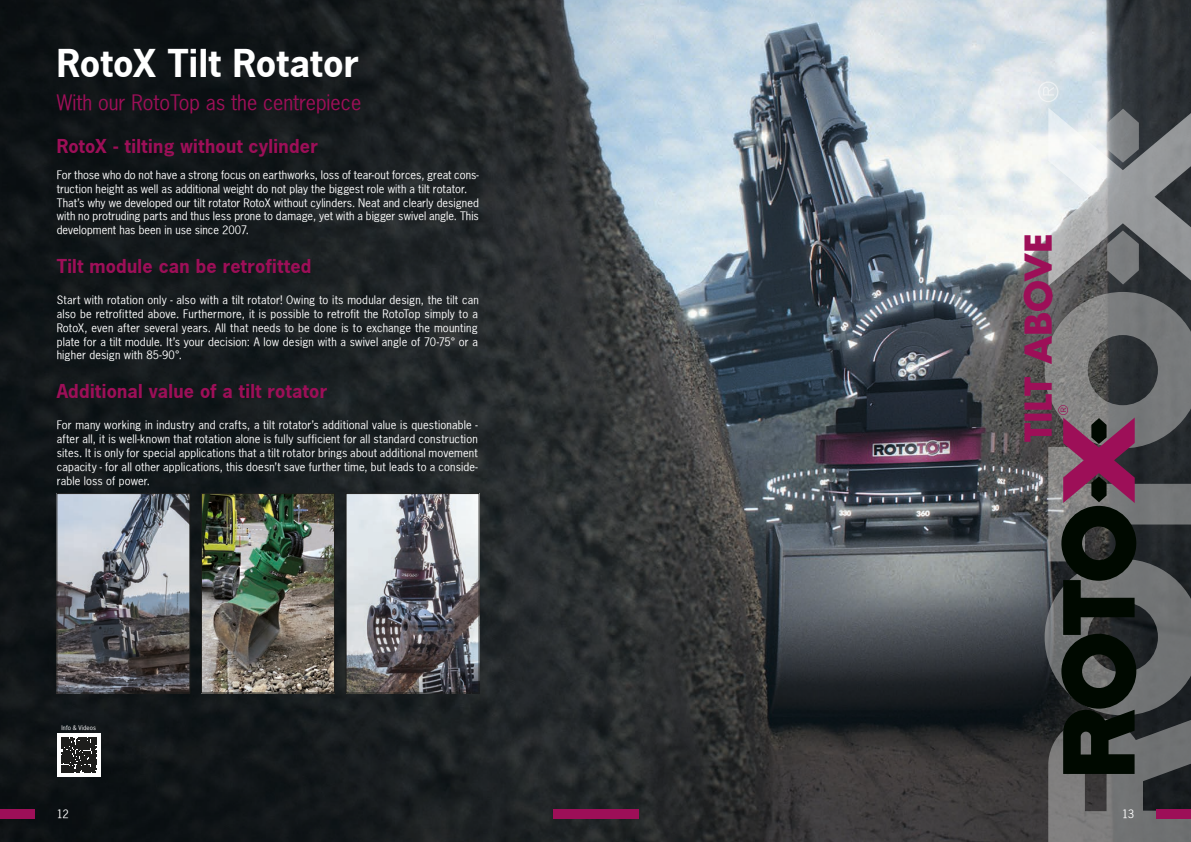
<style>
.page{position:relative;width:1191px;height:842px;background:#fff}
.page>*{position:absolute;margin:0;border:0;box-sizing:border-box;transform-origin:0 0}
.t1{font:700 36px "News Gothic";letter-spacing:.01em;color:#fff}
.t2{font:700 36px "Futura Std";letter-spacing:-.01em;color:#9d0f58}
.t3{font:20px "News Gothic";color:#9d0f58}
.t4{font:700 18px "News Gothic";letter-spacing:.015em;color:#9d0f58}
.t5{font:11px/13.9px "News Gothic";letter-spacing:.005em;color:#fff;text-align:justify}
.t6{font:6px "News Gothic";letter-spacing:.03em;color:#fff}
</style>
<div class="page">
<img style="left:0;top:0;width:1191px;height:842px">
<svg style="left:1038px;top:81px;width:153px;height:205px;background:#93979a"></svg>
<svg style="left:1044px;top:292px;width:147px;height:550px;background:#4f4c4f"></svg>
<div style="left:57px;top:733px;width:44px;height:44px;background:#fff"></div>
<svg style="left:61px;top:737px;width:35px;height:35px"></svg>
<img style="left:203px;top:495px;width:129px;height:196px">
<div style="left:201px;top:493px;width:133px;height:200px;border:1px solid #1d1d1b"></div>
<img style="left:59px;top:495px;width:129px;height:196px">
<div style="left:57px;top:493px;width:133px;height:200px;border:1px solid #1d1d1b"></div>
<img style="left:348px;top:495px;width:129px;height:196px">
<div style="left:346px;top:493px;width:133px;height:200px;border:1px solid #1d1d1b"></div>
<div style="left:1157px;top:809px;width:34px;height:10px;background:#9d0f58"></div>
<div style="left:0;top:809px;width:35px;height:10px;background:#9d0f58"></div>
<div style="left:553px;top:809px;width:85px;height:10px;background:#9d0f58"></div>
<h1 class="t1" style="left:57px;top:40px;width:304px">RotoX Tilt Rotator</h1>
<h2 class="t3" style="left:57px;top:89px;width:306px">With our RotoTop as the centrepiece</h2>
<h3 class="t4" style="left:57px;top:134px;width:263px">RotoX - tilting without cylinder</h3>
<p class="t5" style="left:57px;top:168px;width:424px;text-align:left">For those who do not have a strong focus on earthworks, loss of tear-out forces, great cons&shy;truction height as well as additional weight do not play the biggest role with a tilt rotator.<br>That’s why we developed our tilt rotator RotoX without cylinders. Neat and clearly designed with no protruding parts and thus less prone to damage, yet with a bigger swivel angle. This development has been in use since 2007.</p>
<h3 class="t4" style="left:57px;top:254px;width:256px">Tilt module can be retrofitted</h3>
<p class="t5" style="left:57px;top:293px;width:424px">Start with rotation only - also with a tilt rotator! Owing to its modular design, the tilt can also be retrofitted above. Furthermore, it is possible to retrofit the RotoTop simply to a RotoX, even after several years. All that needs to be done is to exchange the mounting plate for a tilt module. It’s your decision: A low design with a swivel angle of 70-75° or a higher design with 85-90°.</p>
<h3 class="t4" style="left:57px;top:379px;width:272px">Additional value of a tilt rotator</h3>
<p class="t5" style="left:57px;top:418px;width:423px">For many working in industry and crafts, a tilt rotator’s additional value is questionable - after all, it is well-known that rotation alone is fully sufficient for all standard construction sites. It is only for special applications that a tilt rotator brings about additional movement capacity - for all other applications, this doesn’t save further time, but leads to a conside&shy;rable loss of power.</p>
<p class="t6" style="left:61px;top:724px;width:36px">Info &amp; Videos</p>
<h1 class="t2" style="left:1014px;top:442px;width:210px;rotate:-90deg">TILT ABOVE</h1>
<p class="t5" style="left:57px;top:807px;width:14px">12</p>
<p class="t5" style="left:1122px;top:807px;width:13px">13</p>
</div>
